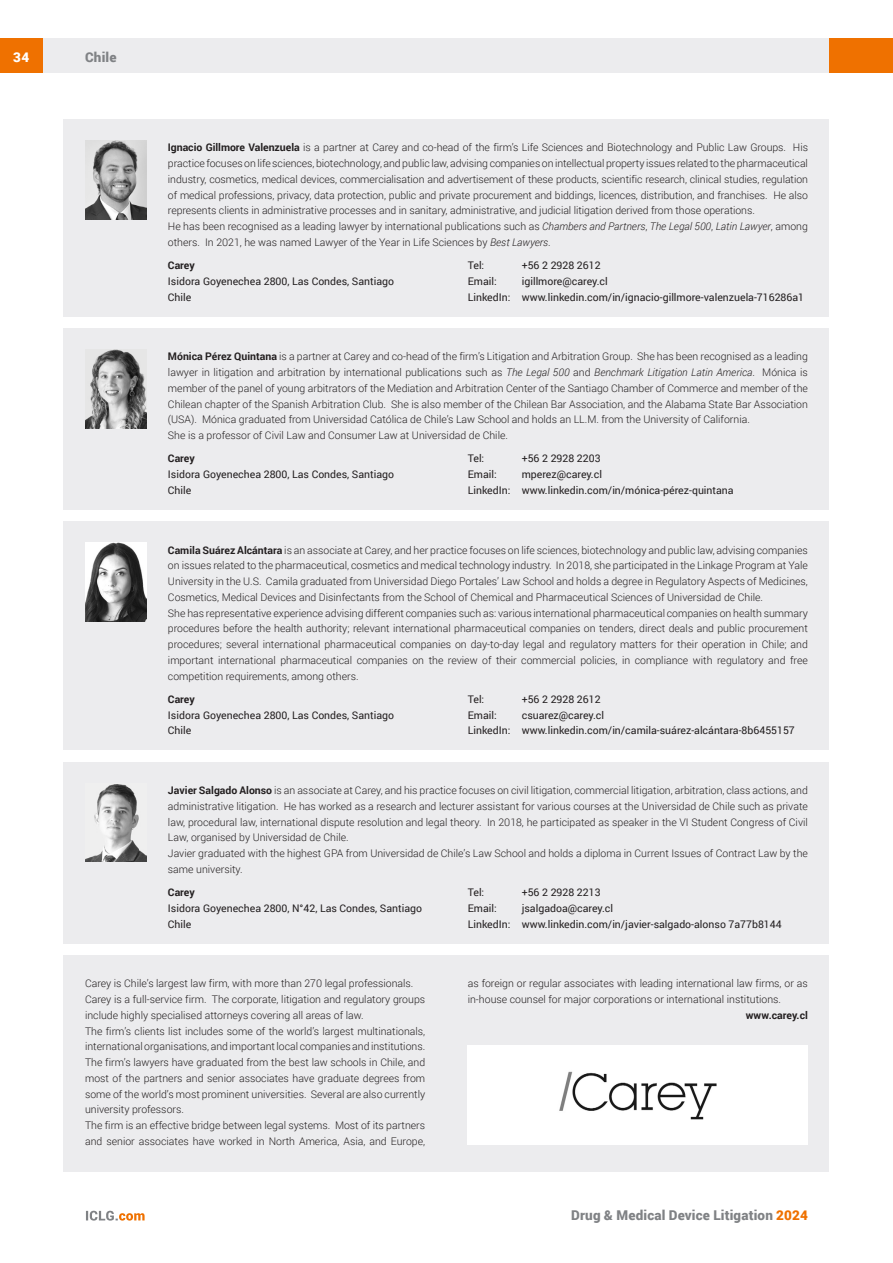
<style>
.page{position:relative;width:893px;height:1263px;background:#fff}
.page>*{position:absolute;margin:0;border:0;box-sizing:border-box;transform-origin:0 0}
.t1{font:900 13.5px "Roboto";letter-spacing:.01em;color:#808285}
.t2{font:900 13.5px "Roboto";color:#fff}
.t3{font:300 10.5px/15.8px "Roboto";color:#231f20}
.t4{font:10.5px/15.8px "Roboto";color:#231f20}
.t5{font:700 10.5px "Roboto";color:#231f20}
.s1{font-weight:700}
.s2{font-style:italic}
.s3{color:#ef7100}
</style>
<div class="page">
<div style="left:43px;top:38px;width:786px;height:34px;background:#ececee"></div>
<div style="left:0;top:38px;width:43px;height:34px;background:#ef7100"></div>
<div style="left:829px;top:38px;width:64px;height:34px;background:#ef7100"></div>
<svg style="left:86px;top:1211px;width:59px;height:9px"></svg>
<div style="left:64px;top:119px;width:765px;height:197px;background:#ececee"></div>
<img style="left:85px;top:140px;width:61px;height:79px">
<div style="left:64px;top:328px;width:765px;height:181px;background:#ececee"></div>
<img style="left:85px;top:349px;width:61px;height:79px">
<div style="left:64px;top:955px;width:765px;height:216px;background:#ececee"></div>
<div style="left:468px;top:1045px;width:340px;height:100px;background:#fff"></div>
<img style="left:559px;top:1071px;width:158px;height:49px">
<div style="left:64px;top:521px;width:765px;height:229px;background:#ececee"></div>
<img style="left:85px;top:543px;width:61px;height:78px">
<div style="left:64px;top:762px;width:765px;height:181px;background:#ececee"></div>
<img style="left:85px;top:784px;width:61px;height:78px">
<p class="t2" style="left:13px;top:48px;width:17px">34</p>
<p class="t1" style="left:85px;top:48px;width:33px">Chile</p>
<p class="t3" style="left:168px;top:139px;width:642px"><span class="s1">Ignacio Gillmore Valenzuela</span> is a partner at Carey and co-head of the firm’s Life Sciences and Biotechnology and Public Law Groups. His practice focuses on life sciences, biotechnology, and public law, advising companies on intellectual property issues related to the pharmaceutical industry, cosmetics, medical devices, commercialisation and advertisement of these products, scientific research, clinical studies, regulation of medical professions, privacy, data protection, public and private procurement and biddings, licences, distribution, and franchises. He also represents clients in administrative processes and in sanitary, administrative, and judicial litigation derived from those operations.<br>He has been recognised as a leading lawyer by international publications such as <span class="s2">Chambers and Partners</span>, <span class="s2">The Legal 500</span>, <span class="s2">Latin Lawyer</span>, among others. In 2021, he was named Lawyer of the Year in Life Sciences by <span class="s2">Best Lawyers</span>.</p>
<p class="t5" style="left:168px;top:258px;width:28px">Carey</p>
<p class="t4" style="left:168px;top:273px;width:228px">Isidora Goyenechea 2800, Las Condes, Santiago<br>Chile</p>
<p class="t4" style="left:468px;top:257px;width:18px">Tel:</p>
<p class="t4" style="left:522px;top:257px;width:80px">+56 2 2928 2612</p>
<p class="t4" style="left:468px;top:273px;width:31px">Email:</p>
<p class="t4" style="left:468px;top:273px;width:338px;text-indent:54px">igillmore@carey.cl<br>LinkedIn: www.linkedin.com/in/ignacio-gillmore-valenzuela-716286a1</p>
<p class="t3" style="left:168px;top:348px;width:641px"><span class="s1">Mónica Pérez Quintana</span> is a partner at Carey and co-head of the firm’s Litigation and Arbitration Group. She has been recognised as a leading lawyer in litigation and arbitration by international publications such as <span class="s2">The Legal 500</span> and <span class="s2">Benchmark Litigation Latin America</span>. Mónica is member of the panel of young arbitrators of the Mediation and Arbitration Center of the Santiago Chamber of Commerce and member of the Chilean chapter of the Spanish Arbitration Club. She is also member of the Chilean Bar Association, and the Alabama State Bar Association (USA). Mónica graduated from Universidad Católica de Chile’s Law School and holds an LL.M. from the University of California.<br>She is a professor of Civil Law and Consumer Law at Universidad de Chile.</p>
<p class="t5" style="left:168px;top:451px;width:28px">Carey</p>
<p class="t4" style="left:168px;top:466px;width:228px">Isidora Goyenechea 2800, Las Condes, Santiago<br>Chile</p>
<p class="t4" style="left:468px;top:450px;width:18px">Tel:</p>
<p class="t4" style="left:522px;top:450px;width:80px">+56 2 2928 2203</p>
<p class="t4" style="left:468px;top:466px;width:31px">Email:</p>
<p class="t4" style="left:468px;top:466px;width:267px;text-indent:54px">mperez@carey.cl<br>LinkedIn: www.linkedin.com/in/mónica-pérez-quintana</p>
<p class="t3" style="left:168px;top:542px;width:641px"><span class="s1">Camila Suárez Alcántara</span> is an associate at Carey, and her practice focuses on life sciences, biotechnology and public law, advising companies on issues related to the pharmaceutical, cosmetics and medical technology industry. In 2018, she participated in the Linkage Program at Yale University in the U.S. Camila graduated from Universidad Diego Portales’ Law School and holds a degree in Regulatory Aspects of Medicines, Cosmetics, Medical Devices and Disinfectants from the School of Chemical and Pharmaceutical Sciences of Universidad de Chile.<br>She has representative experience advising different companies such as: various international pharmaceutical companies on health summary procedures before the health authority; relevant international pharmaceutical companies on tenders, direct deals and public procurement procedures; several international pharmaceutical companies on day-to-day legal and regulatory matters for their operation in Chile; and important international pharmaceutical companies on the review of their commercial policies, in compliance with regulatory and free competition requirements, among others.</p>
<p class="t5" style="left:168px;top:692px;width:28px">Carey</p>
<p class="t4" style="left:168px;top:706px;width:228px">Isidora Goyenechea 2800, Las Condes, Santiago<br>Chile</p>
<p class="t4" style="left:468px;top:691px;width:18px">Tel:</p>
<p class="t4" style="left:522px;top:691px;width:80px">+56 2 2928 2612</p>
<p class="t4" style="left:468px;top:706px;width:31px">Email:</p>
<p class="t4" style="left:468px;top:706px;width:329px;text-indent:54px">csuarez@carey.cl<br>LinkedIn: www.linkedin.com/in/camila-suárez-alcántara-8b6455157</p>
<p class="t3" style="left:168px;top:782px;width:641px"><span class="s1">Javier Salgado Alonso</span> is an associate at Carey, and his practice focuses on civil litigation, commercial litigation, arbitration, class actions, and administrative litigation. He has worked as a research and lecturer assistant for various courses at the Universidad de Chile such as private law, procedural law, international dispute resolution and legal theory. In 2018, he participated as speaker in the VI Student Congress of Civil Law, organised by Universidad de Chile.<br>Javier graduated with the highest GPA from Universidad de Chile’s Law School and holds a diploma in Current Issues of Contract Law by the same university.</p>
<p class="t5" style="left:168px;top:885px;width:28px">Carey</p>
<p class="t4" style="left:168px;top:900px;width:256px">Isidora Goyenechea 2800, N°42, Las Condes, Santiago<br>Chile</p>
<p class="t4" style="left:468px;top:884px;width:18px">Tel:</p>
<p class="t4" style="left:522px;top:884px;width:80px">+56 2 2928 2213</p>
<p class="t4" style="left:468px;top:900px;width:31px">Email:</p>
<p class="t4" style="left:468px;top:900px;width:315px;text-indent:54px">jsalgadoa@carey.cl<br>LinkedIn: www.linkedin.com/in/javier-salgado-alonso 7a77b8144</p>
<p class="t3" style="left:85px;top:975px;width:342px">Carey is Chile’s largest law firm, with more than 270 legal professionals.<br>Carey is a full-service firm. The corporate, litigation and regulatory groups include highly specialised attorneys covering all areas of law.<br>The firm’s clients list includes some of the world’s largest multinationals, international organisations, and important local companies and institutions.<br>The firm’s lawyers have graduated from the best law schools in Chile, and most of the partners and senior associates have graduate degrees from some of the world’s most prominent universities. Several are also currently university professors.<br>The firm is an effective bridge between legal systems. Most of its partners and senior associates have worked in North America, Asia, and Europe,</p>
<p class="t3" style="left:468px;top:975px;width:342px">as foreign or regular associates with leading international law firms, or as in-house counsel for major corporations or international institutions.</p>
<p class="t5" style="left:746px;top:1008px;width:64px">www.carey.cl</p>
<p class="t1" style="left:571px;top:1206px;width:238px">Drug &amp; Medical Device Litigation <span class="s3">2024</span></p>
</div>
